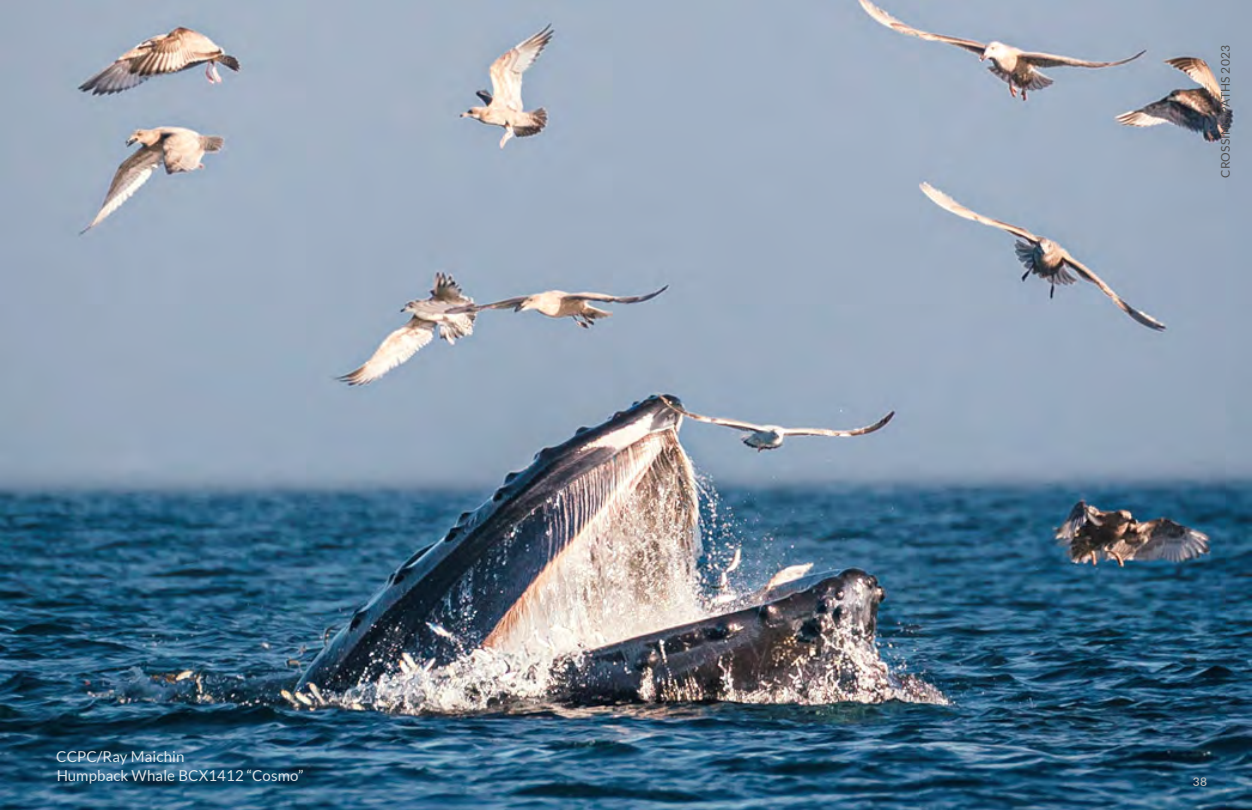
<style>
.page{position:relative;width:1252px;height:810px;background:#fff}
.page>*{position:absolute;margin:0;border:0;box-sizing:border-box;transform-origin:0 0}
.t1{font:15px/18.9px "Lato";letter-spacing:.01em;color:#fff}
.t2{font:12px "Lato";letter-spacing:.02em;color:#4f4f4f}
.t3{font:600 12px "Lato";color:#b8b8b8}
</style>
<div class="page">
<img style="left:0;top:0;width:1252px;height:810px">
<p class="t1" style="left:56px;top:747px;width:249px">CCPC/Ray Maichin<br>Humpback Whale BCX1412 “Cosmo”</p>
<p class="t2" style="left:1219px;top:178px;width:134px;rotate:-90deg">CROSSING PATHS 2023</p>
<p class="t3" style="left:1193px;top:773px;width:16px">38</p>
</div>
